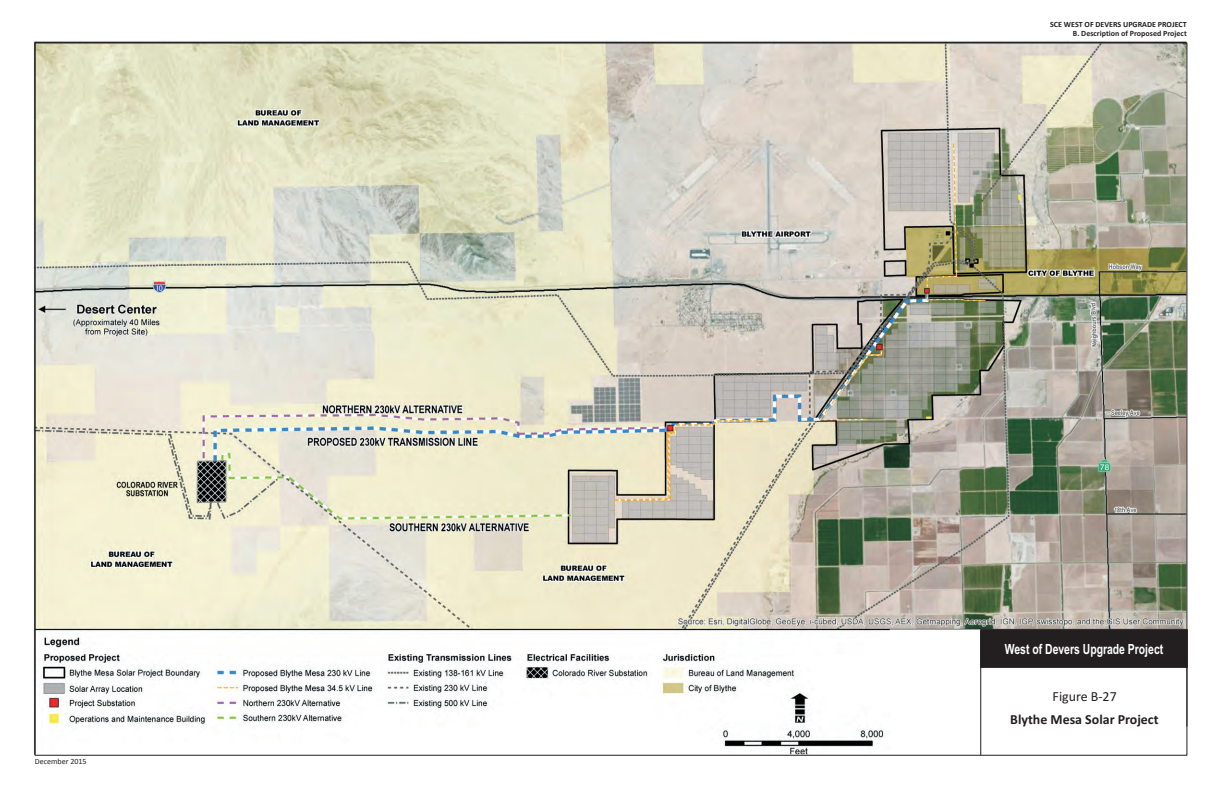
<style>
.page{position:relative;width:1224px;height:792px;background:#fff}
.page>*{position:absolute;margin:0;border:0;box-sizing:border-box;transform-origin:0 0}
.t1{font:700 14px "Arial Narrow";color:#fff;scale:.91 1}
.t2{font:700 13.9px "Calibri";color:#231f20}
.t3{font:13.9px "Calibri";color:#231f20}
.t4{font:700 8px/9.4px "Calibri";color:#231f20;text-align:right}
.t5{font:8px "Calibri";color:#231f20}
.s1{font-style:inherit}
</style>
<div class="page">
<img style="left:33px;top:41px;width:1153px;height:713px">
<div style="left:981px;top:630px;width:206px;height:37px;background:#231f20"></div>
<hr style="left:1186px;top:631px;width:1px;height:95px;background:#231f20">
<hr style="left:980px;top:631px;width:1px;height:124px;background:#231f20">
<p class="t5" style="left:35px;top:756px;width:53px">December 2015</p>
<p class="t4" style="left:1050px;top:20px;width:138px">SCE W<span class="s1">EST OF DEVERS UPGRADE PROJECT<br></span>B. Description of Proposed Project</p>
<h1 class="t1" style="left:1005px;top:644px;width:176px">West of Devers Upgrade Project</h1>
<h2 class="t3" style="left:1053px;top:690px;width:66px">Figure B-27</h2>
<h2 class="t2" style="left:1010px;top:714px;width:150px">Blythe Mesa Solar Project</h2>
</div>
